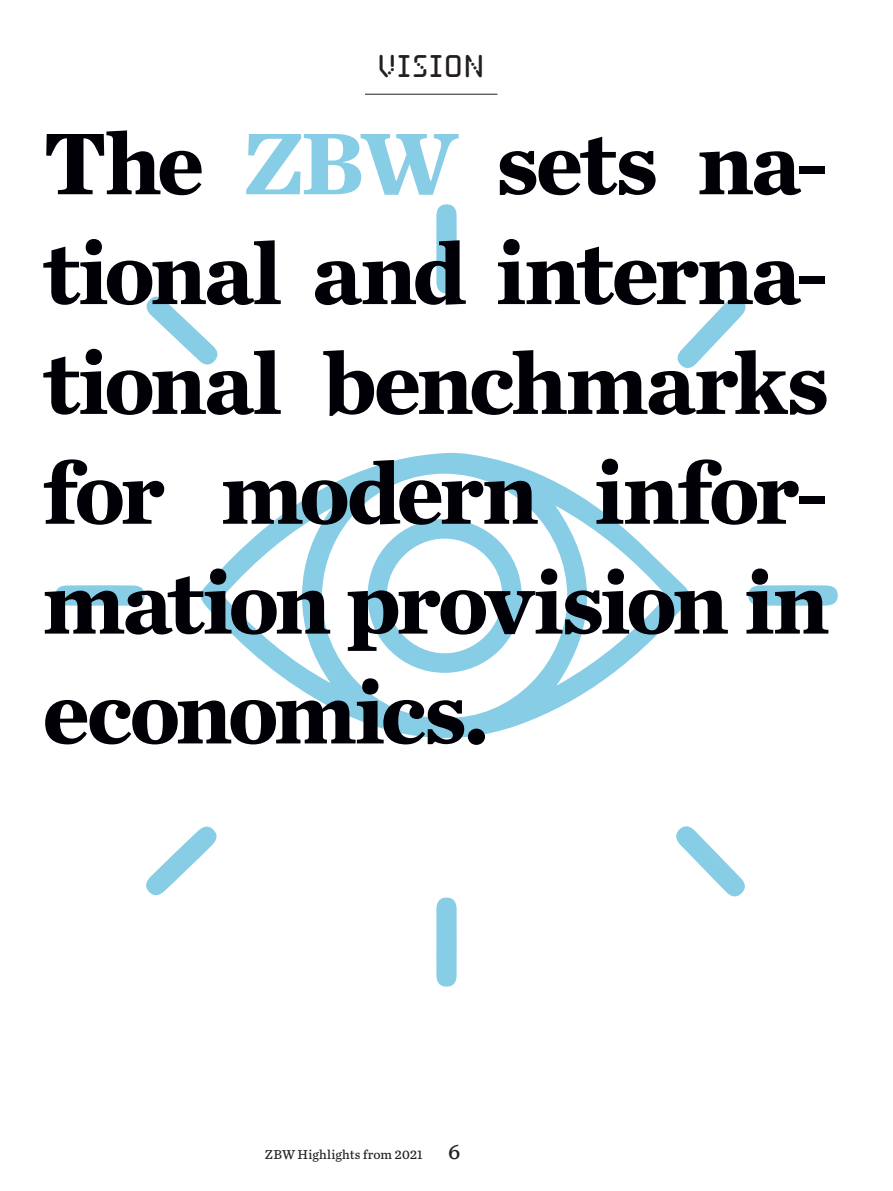
<style>
.page{position:relative;width:893px;height:1191px;background:#fff}
.page>*{position:absolute;margin:0;border:0;box-sizing:border-box;transform-origin:0 0}
.Überschrift__Artikel{font:700 91.5px/109.8px "Chronicle Text G4";letter-spacing:-.045em;color:#000006;text-align:justify}
.Überschrift__Artikel-2{font:30px "ZBW Binary";letter-spacing:.045em;color:#231f20}
.t1{font:13.5px "Chronicle Text G4";letter-spacing:.01em;color:#231f20}
.s1{color:#87cde6}
.s2{font-size:22.5px}
</style>
<div class="page">
<svg style="left:200px;top:452px;width:490px;height:286px"></svg>
<svg style="left:436px;top:204px;width:21px;height:89px;background:#90d1e8"></svg>
<svg style="left:436px;top:897px;width:21px;height:89px;background:#90d1e8"></svg>
<svg style="left:676px;top:826px;width:69px;height:71px"></svg>
<svg style="left:677px;top:297px;width:69px;height:71px"></svg>
<svg style="left:146px;top:296px;width:72px;height:69px"></svg>
<svg style="left:55px;top:585px;width:90px;height:21px;background:#91d1e8"></svg>
<svg style="left:146px;top:826px;width:71px;height:70px"></svg>
<svg style="left:748px;top:585px;width:90px;height:21px;background:#91d1e8"></svg>
<svg style="left:367px;top:519px;width:155px;height:154px"></svg>
<hr style="left:365px;top:94px;width:132px;height:1px;background:#231f20">
<p class="Überschrift__Artikel-2" style="left:378px;top:47px;width:108px">VISION</p>
<p class="Überschrift__Artikel" style="left:43px;top:103px;width:788px">The <span class="s1">ZBW</span> sets na&shy;tional and interna&shy;tional benchmarks for modern infor&shy;mation provision in economics.</p>
<p class="t1" style="left:265px;top:1144px;width:197px">ZBW Highlights from 2021 <span class="s2">6</span></p>
</div>
